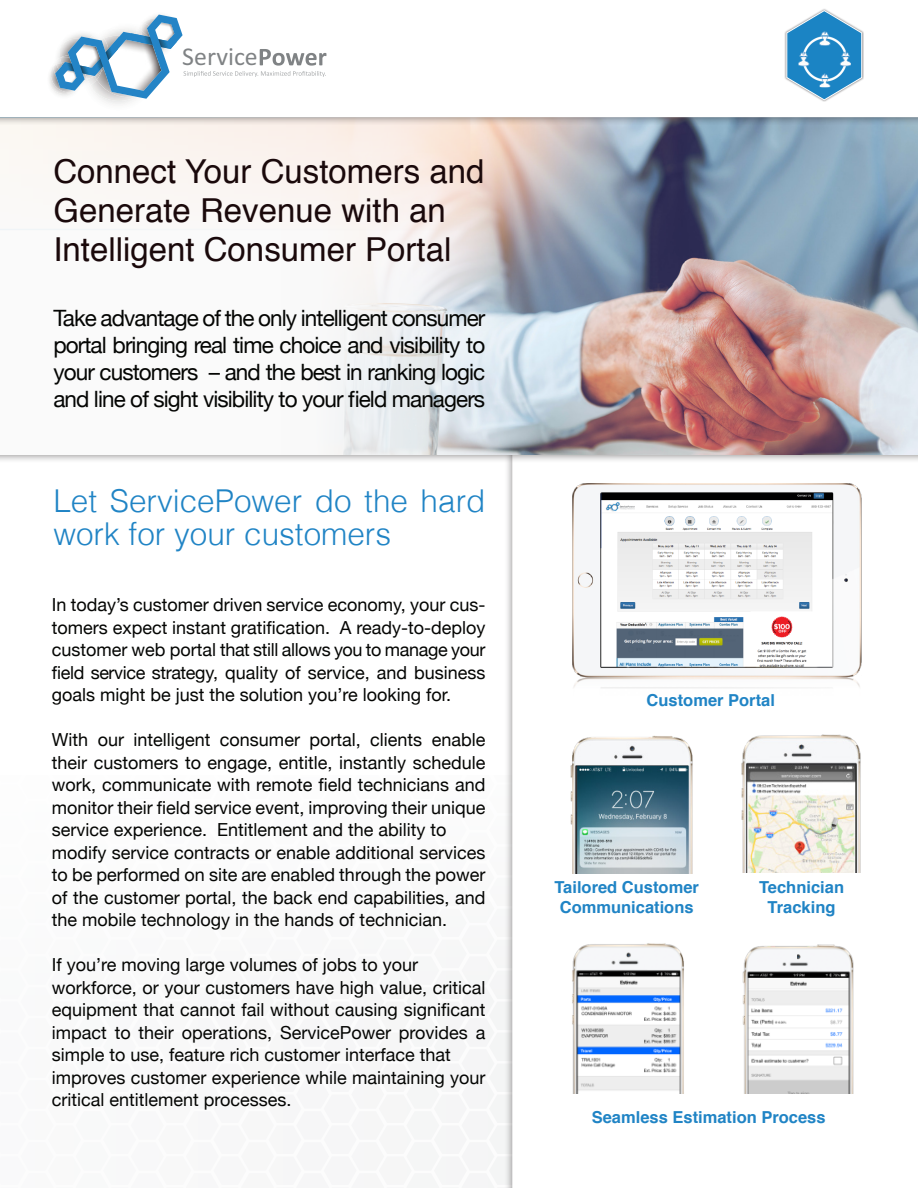
<style>
.page{position:relative;width:918px;height:1188px;background:#fff}
.page>*{position:absolute;margin:0;border:0;box-sizing:border-box;transform-origin:0 0}
.t1{font:33px/39px "Helvetica";color:#1a090b}
.t2{font:300 31.5px/33px "Helvetica";color:#2084c5}
.t3{font:25.8px "Calibri";letter-spacing:.005em;color:#808385}
.t4{font:22.5px/27px "Helvetica Neue";letter-spacing:-.04em;color:#040503;text-align:justify}
.t5{font:18px/22.5px "Helvetica Neue";color:#040503;text-align:justify}
.t6{font:700 16.5px/19.8px "Helvetica";color:#2084c5;text-align:center}
</style>
<div class="page">
<div style="left:488px;top:995px;width:16px;height:193px;background:#f4f5f5"></div>
<img style="left:572px;top:483px;width:289px;height:205px">
<img style="left:570px;top:735px;width:123px;height:139px">
<img style="left:572px;top:943px;width:282px;height:150px">
<img style="left:741px;top:734px;width:120px;height:138px">
<div style="left:0;top:105px;width:918px;height:358px;background:#231f20;opacity:.53"></div>
<div style="left:0;top:113px;width:918px;height:342px;background:#fafafa"></div>
<img style="left:343px;top:125px;width:575px;height:330px">
<svg style="left:0;top:125px;width:470px;height:105px"></svg>
<div style="left:0;top:0;width:918px;height:125px;background:#231f20;opacity:.53"></div>
<svg style="left:0;top:0;width:918px;height:117px"></svg>
<svg style="left:46px;top:10px;width:280px;height:103px"></svg>
<div style="left:784px;top:8px;width:80px;height:94px;background:#231f20;opacity:.53"></div>
<svg style="left:786px;top:10px;width:77px;height:91px"></svg>
<p class="t3" style="left:182px;top:40px;width:77px">Service</p>
<p class="t1" style="left:53px;top:153px;width:433px">Connect Your Customers and<br>Generate Revenue with an</p>
<p class="t1" style="left:53px;top:231px;width:399px">Intelligent Consumer Portal</p>
<p class="t4" style="left:53px;top:306px;width:434px">Take advantage of the only intelligent consumer portal bringing real time choice and visibility to your customers – and the best in ranking logic and line of sight visibility to your field managers</p>
<p class="t2" style="left:53px;top:482px;width:434px">Let ServicePower do the hard work for your customers</p>
<p class="t5" style="left:52px;top:595px;width:435px">In today’s customer driven service economy, your cus&shy;tomers expect instant gratification. A ready-to-deploy customer web portal that still allows you to manage your field service strategy, quality of service, and business goals might be just the solution you’re looking for.</p>
<p class="t5" style="left:52px;top:730px;width:435px">With our intelligent consumer portal, clients enable their customers to engage, entitle, instantly schedule work, communicate with remote field technicians and monitor their field service event, improving their unique service experience. Entitlement and the ability to</p>
<p class="t5" style="left:52px;top:842px;width:435px">modify service contracts or enable additional services to be performed on site are enabled through the power of the customer portal, the back end capabilities, and the mobile technology in the hands of technician.</p>
<p class="t5" style="left:52px;top:955px;width:368px">If you’re moving large volumes of jobs to your</p>
<p class="t5" style="left:52px;top:977px;width:435px">workforce, or your customers have high value, critical equipment that cannot fail without causing significant impact to their operations, ServicePower provides a simple to use, feature rich customer interface that</p>
<p class="t5" style="left:52px;top:1067px;width:435px">improves customer experience while maintaining your critical entitlement processes.</p>
<p class="t6" style="left:647px;top:690px;width:130px">Customer Portal</p>
<p class="t6" style="left:554px;top:878px;width:146px">Tailored Customer<br>Communications</p>
<p class="t6" style="left:759px;top:878px;width:86px">Technician</p>
<p class="t6" style="left:768px;top:898px;width:69px">Tracking</p>
<p class="t6" style="left:592px;top:1108px;width:235px">Seamless Estimation Process</p>
</div>
